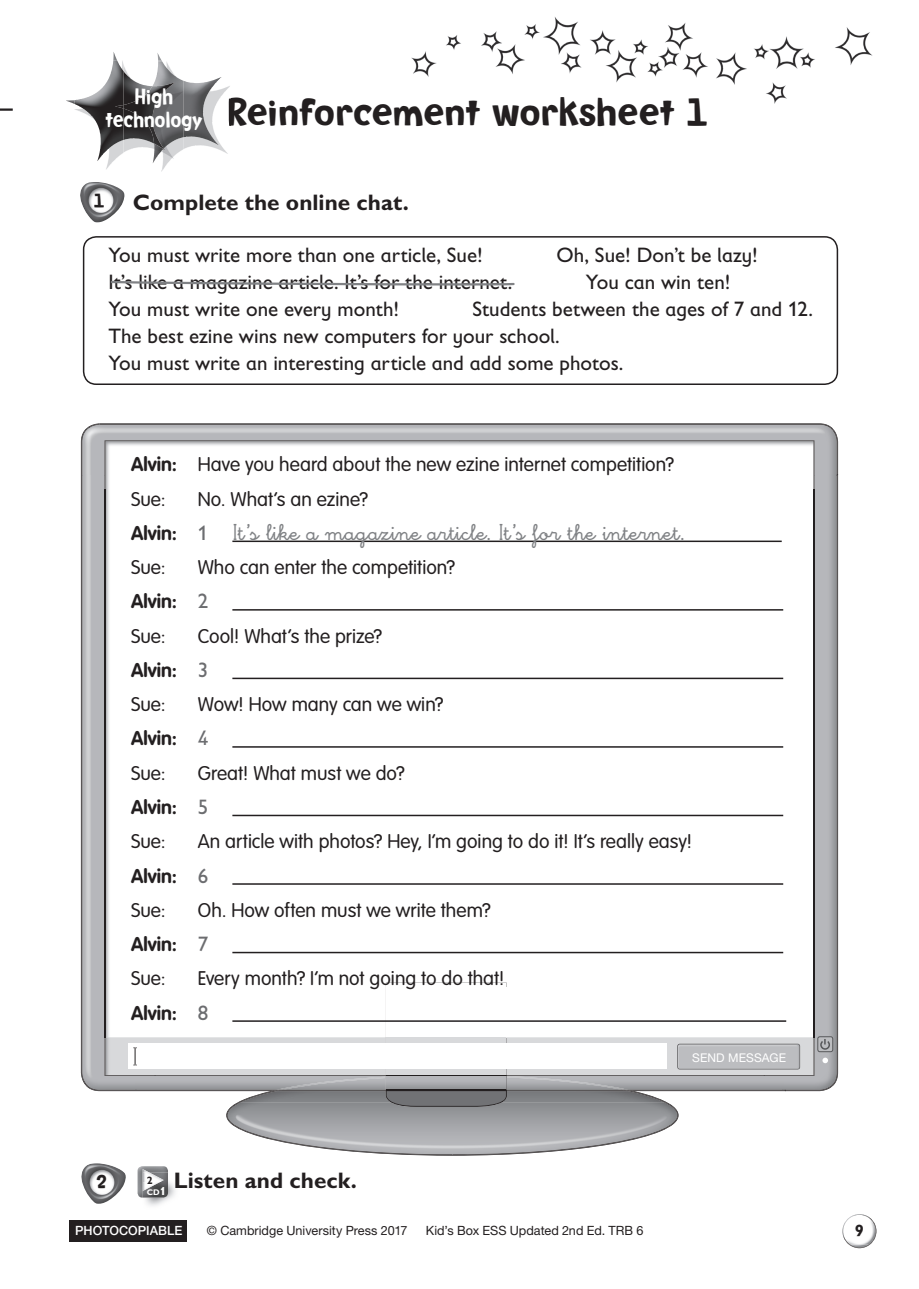
<style>
.page{position:relative;width:919px;height:1289px;background:#fff}
.page>*{position:absolute;margin:0;border:0;box-sizing:border-box;transform-origin:0 0}
.t1{font:39px "Roger";letter-spacing:-.005em;color:#231f20}
.t2{font:24px "Escolar Negra";letter-spacing:-.01em;color:#808285}
.t3{font:700 22.5px "Gill Sans Std";color:#231f20}
.t4{font:22.5px/23px "Roger";letter-spacing:-.025em;color:#fff;text-align:center;scale:.9 1}
.t5{font:21px/27px "Gill Sans Infant Std";color:#231f20}
.t6{font:300 19.5px/34.2px "VAG Rounded Std";color:#231f20}
.t7{font:19.5px "Roger";color:#231f20}
.t8{font:700 16.5px "Gill Sans Infant Std";color:#231f20}
.t9{font:12.75px "Helvetica Neue LT Std";color:#231f20}
.t10{font:500 12.75px "Helvetica Neue LT Std";letter-spacing:.005em;color:#fff}
.t11{font:12px "Helvetica Neue LT Std";letter-spacing:.015em;color:#fff}
.t12{font:700 10.8px "Gill Sans Infant Std";color:#231f20}
.t13{font:700 8.25px "Gill Sans Infant Std";color:#fff}
.s1{font-weight:700}
.s2{font-family:"VAG Rounded Std";font-weight:700;font-size:19.5px;color:#231f20}
.s3{font-family:"Gill Sans Infant Std";font-size:21px;color:#6c6d70}
.s4{font-family:"Gill Sans Infant Std";font-weight:400;font-size:21px;color:#6c6d70}
.s5{font-size:11.55px}
</style>
<div class="page">
<img style="left:848px;top:1244px;width:18px;height:4px">
<svg style="left:843px;top:1235px;width:6px;height:9px"></svg>
<svg style="left:868px;top:1217px;width:8px;height:9px"></svg>
<img style="left:842px;top:1214px;width:26px;height:21px">
<img style="left:849px;top:1226px;width:27px;height:21px">
<div style="left:70px;top:1219px;width:117px;height:22px;background:#231f20"></div>
<img style="left:411px;top:17px;width:462px;height:87px">
<div style="left:670px;top:79px;width:40px;height:38px;background:#fff"></div>
<img style="left:214px;top:77px;width:7px;height:24px">
<svg style="left:229px;top:98px;width:1px;height:28px"></svg>
<img style="left:183px;top:80px;width:35px;height:65px">
<img style="left:106px;top:60px;width:76px;height:110px">
<img style="left:124px;top:61px;width:59px;height:89px">
<svg style="left:157px;top:53px;width:5px;height:8px"></svg>
<img style="left:152px;top:61px;width:23px;height:88px">
<img style="left:66px;top:52px;width:51px;height:52px">
<img style="left:74px;top:60px;width:39px;height:101px">
<img style="left:124px;top:71px;width:30px;height:72px">
<svg style="left:115px;top:105px;width:9px;height:4px"></svg>
<img style="left:124px;top:85px;width:43px;height:45px">
<svg style="left:0;top:108px;width:13px;height:3px"></svg>
<img style="left:226px;top:1102px;width:452px;height:53px">
<img style="left:238px;top:1091px;width:428px;height:11px">
<img style="left:227px;top:1115px;width:225px;height:39px">
<img style="left:294px;top:1142px;width:158px;height:12px">
<img style="left:628px;top:1075px;width:155px;height:14px">
<img style="left:280px;top:1076px;width:345px;height:13px">
<img style="left:507px;top:1077px;width:103px;height:10px">
<svg style="left:386px;top:1076px;width:121px;height:30px;background:#8a8b8e"></svg>
<img style="left:785px;top:474px;width:53px;height:617px">
<img style="left:634px;top:1089px;width:151px;height:2px">
<img style="left:283px;top:1089px;width:338px;height:2px">
<img style="left:276px;top:424px;width:561px;height:50px">
<img style="left:784px;top:474px;width:53px;height:616px">
<svg style="left:621px;top:1089px;width:13px;height:2px"></svg>
<img style="left:82px;top:424px;width:194px;height:666px">
<svg style="left:270px;top:1089px;width:13px;height:2px"></svg>
<img style="left:155px;top:493px;width:608px;height:295px">
<img style="left:155px;top:788px;width:253px;height:249px">
<img style="left:408px;top:816px;width:355px;height:138px">
<img style="left:507px;top:1021px;width:256px;height:1px">
<img style="left:386px;top:982px;width:121px;height:55px">
<img style="left:104px;top:440px;width:710px;height:53px">
<img style="left:104px;top:492px;width:51px;height:583px">
<img style="left:763px;top:492px;width:50px;height:545px">
<img style="left:155px;top:1075px;width:231px;height:1px">
<img style="left:386px;top:1075px;width:378px;height:1px">
<img style="left:105px;top:441px;width:709px;height:49px">
<img style="left:105px;top:490px;width:1px;height:547px">
<img style="left:813px;top:490px;width:1px;height:547px">
<img style="left:105px;top:1037px;width:709px;height:38px">
<svg style="left:822px;top:1057px;width:6px;height:6px"></svg>
<div style="left:817px;top:1036px;width:15px;height:15px;background:#bcbdc0;border-radius:2px"></div>
<div style="left:817px;top:1036px;width:16px;height:16px;border:1px solid #57585a;border-radius:2px"></div>
<svg style="left:820px;top:1039px;width:10px;height:11px"></svg>
<div style="left:128px;top:1043px;width:538px;height:26px;background:#fff"></div>
<svg style="left:133px;top:1047px;width:4px;height:18px"></svg>
<img style="left:677px;top:1043px;width:123px;height:26px">
<hr style="left:232px;top:540px;width:549px;height:2px;background:#231f20">
<hr style="left:232px;top:609px;width:551px;height:1px;background:#231f20">
<hr style="left:232px;top:677px;width:551px;height:2px;background:#231f20">
<hr style="left:232px;top:746px;width:551px;height:1px;background:#231f20">
<hr style="left:232px;top:814px;width:551px;height:2px;background:#231f20">
<hr style="left:232px;top:883px;width:551px;height:1px;background:#231f20">
<hr style="left:232px;top:951px;width:551px;height:2px;background:#231f20">
<hr style="left:232px;top:1020px;width:554px;height:1px;background:#231f20">
<img style="left:137px;top:1166px;width:31px;height:31px">
<img style="left:143px;top:1181px;width:32px;height:25px">
<img style="left:143px;top:1172px;width:25px;height:25px">
<img style="left:143px;top:1182px;width:17px;height:8px">
<img style="left:142px;top:1168px;width:7px;height:14px">
<img style="left:143px;top:1172px;width:21px;height:10px">
<img style="left:81px;top:1163px;width:45px;height:40px">
<img style="left:80px;top:182px;width:45px;height:41px">
<svg style="left:110px;top:280px;width:405px;height:6px"></svg>
<div style="left:83px;top:236px;width:755px;height:149px;border:2px solid #231f20;border-radius:13px"></div>
<p class="t4" style="left:106px;top:84px;width:109px">High technology</p>
<h1 class="t1" style="left:226px;top:90px;width:483px">Reinforcement worksheet 1</h1>
<p class="t7" style="left:94px;top:189px;width:12px">1</p>
<p class="t3" style="left:133px;top:189px;width:277px">Complete the online chat.</p>
<p class="t5" style="left:108px;top:241px;width:376px">You must write more than one article, Sue!</p>
<p class="t5" style="left:556px;top:241px;width:203px">Oh, Sue! Don’t be lazy!</p>
<p class="t5" style="left:108px;top:268px;width:405px">It’s like a magazine article. It’s for the internet.</p>
<p class="t5" style="left:586px;top:268px;width:146px">You can win ten!</p>
<p class="t5" style="left:108px;top:295px;width:292px">You must write one every month!</p>
<p class="t5" style="left:108px;top:295px;width:706px;text-indent:364px">Students between the ages of 7 and 12.<br>The best ezine wins new computers for your school.<br>You must write an interesting article and add some photos.</p>
<p class="t6" style="left:131px;top:448px;width:544px"><span class="s1">Alvin:</span> Have you heard about the new ezine internet competition?<br>Sue:</p>
<p class="t6" style="left:198px;top:482px;width:172px">No. What’s an ezine?</p>
<p class="t2" style="left:131px;top:517px;width:555px"><span class="s2">Alvin:</span> <span class="s3">1</span> It’s like a magazine article. It’s for the internet.</p>
<p class="t6" style="left:131px;top:551px;width:36px">Sue:</p>
<p class="t6" style="left:131px;top:551px;width:325px;text-indent:67px">Who can enter the competition?<br><span class="s1">Alvin:</span> <span class="s4">2<br></span>Sue:</p>
<p class="t6" style="left:131px;top:619px;width:253px;text-indent:67px">Cool! What’s the prize?<br><span class="s1">Alvin:</span> <span class="s4">3<br></span>Sue:</p>
<p class="t6" style="left:131px;top:688px;width:314px;text-indent:67px">Wow! How many can we win?<br><span class="s1">Alvin:</span> <span class="s4">4<br></span>Sue:</p>
<p class="t6" style="left:131px;top:756px;width:275px;text-indent:67px">Great! What must we do?<br><span class="s1">Alvin:</span> <span class="s4">5<br></span>Sue:</p>
<p class="t6" style="left:131px;top:825px;width:562px;text-indent:67px">An article with photos? Hey, I’m going to do it! It’s really easy!<br><span class="s1">Alvin:</span> <span class="s4">6<br></span>Sue:</p>
<p class="t6" style="left:131px;top:893px;width:361px;text-indent:67px">Oh. How often must we write them?<br><span class="s1">Alvin:</span> <span class="s4">7<br></span>Sue:</p>
<p class="t6" style="left:131px;top:962px;width:375px;text-indent:67px">Every month? I’m not going to do that!<br><span class="s1">Alvin:</span> <span class="s4">8</span></p>
<p class="t7" style="left:97px;top:1170px;width:12px">2</p>
<p class="t3" style="left:174px;top:1166px;width:184px">Listen and check.</p>
<p class="t12" style="left:147px;top:1173px;width:7px">2</p>
<p class="t13" style="left:147px;top:1187px;width:21px">CD<span class="s5">1</span></p>
<p class="t11" style="left:692px;top:1050px;width:96px">SEND MESSAGE</p>
<p class="t10" style="left:75px;top:1222px;width:109px">PHOTOCOPIABLE</p>
<p class="t9" style="left:207px;top:1222px;width:202px">© Cambridge University Press 2017</p>
<p class="t9" style="left:426px;top:1222px;width:219px">Kid’s Box ESS Updated 2nd Ed. TRB 6</p>
<p class="t8" style="left:854px;top:1220px;width:11px">9</p>
</div>
